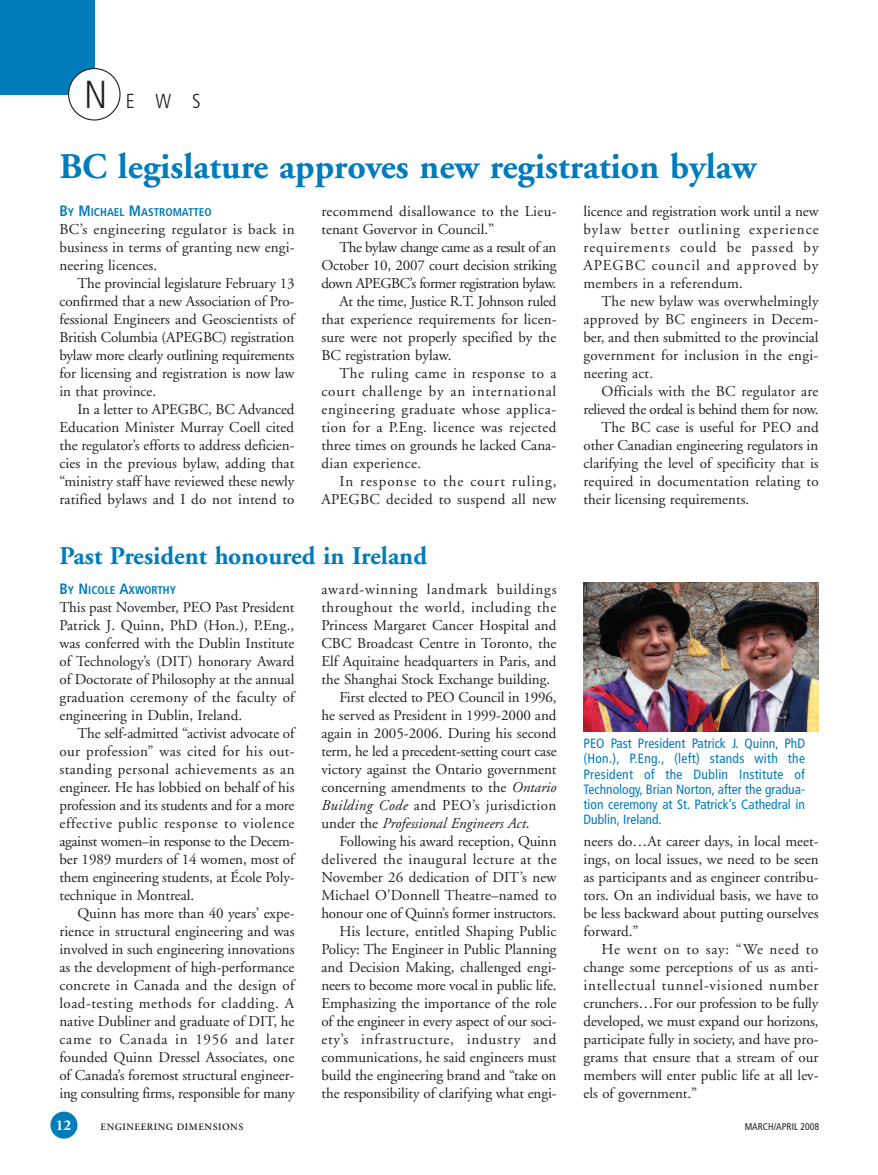
<style>
.page{position:relative;width:878px;height:1175px;background:#fff}
.page>*{position:absolute;margin:0;border:0;box-sizing:border-box;transform-origin:0 0}
.t1{font:700 36px "Adobe Garamond";color:#007bbc}
.t2{font:700 25.5px "Adobe Garamond";color:#007bbc}
.t3{font:300 condensed 20.25px "Frutiger";color:#231f20}
.t4{font:15px/18px "Adobe Garamond";color:#231f20;text-align:justify}
.t5{font:15px/18px "Adobe Garamond";letter-spacing:.02em;color:#231f20}
.t6{font:15px "Adobe Garamond";letter-spacing:.025em;color:#231f20}
.t7{font:15px "Adobe Garamond";letter-spacing:.04em;color:#231f20}
.t8{font:15px "Adobe Garamond";letter-spacing:.05em;color:#231f20}
.t9{font:15px "Adobe Garamond";letter-spacing:-.035em;color:#231f20}
.t10{font:15px "Adobe Garamond";letter-spacing:-.025em;color:#231f20}
.t11{font:15px "Adobe Garamond";letter-spacing:-.02em;color:#231f20}
.t12{font:italic 15px "Adobe Garamond";color:#231f20}
.t13{font:15px "Adobe Garamond";letter-spacing:.03em;color:#231f20}
.t14{font:15px "Adobe Garamond";letter-spacing:-.03em;color:#231f20}
.t15{font:15px "Adobe Garamond";letter-spacing:.055em;color:#231f20}
.t16{font:15px "Adobe Garamond";letter-spacing:.065em;color:#231f20}
.t17{font:15px "Adobe Garamond";letter-spacing:.035em;color:#231f20}
.t18{font:700 15px "Adobe Garamond";color:#fffef4}
.t19{font:condensed 13.5px/15px "Frutiger";color:#007bbc;text-align:justify}
.t20{font:700 condensed 11.25px "Frutiger";color:#007bbc}
.t21{font:600 9.75px "Adobe Garamond";letter-spacing:.05em;color:#231f20}
.t22{font:condensed 9.75px "Frutiger";color:#231f20}
.s1{font-size:39px}
.s2{font-size:15px}
.s3{font-style:italic}
.s4{font-style:normal}
</style>
<div class="page">
<div style="left:50px;top:1111px;width:27px;height:27px;background:#007bbc;border-radius:50%"></div>
<div style="left:0;top:0;width:94px;height:94px;background:#007bbc"></div>
<svg style="left:68px;top:68px;width:52px;height:52px"></svg>
<img style="left:583px;top:582px;width:235px;height:149px">
<h3 class="t3" style="left:84px;top:93px;width:118px"><span class="s1">N</span>EWS</h3>
<h1 class="t1" style="left:59px;top:153px;width:698px">BC legislature approves new registration bylaw</h1>
<p class="t20" style="left:59px;top:208px;width:154px"><span class="s2">B</span>Y <span class="s2">M</span>ICHAEL <span class="s2">M</span>ASTROMATTEO</p>
<p class="t4" style="left:59px;top:222px;width:237px">BC’s engineering regulator is back in business in terms of granting new engi&shy;neering licences.</p>
<p class="t4" style="left:59px;top:276px;width:237px;text-indent:18px">The provincial legislature February 13 confirmed that a new Association of Pro&shy;fessional Engineers and Geoscientists of British Columbia (APEGBC) registration bylaw more clearly outlining requirements for licensing and registration is now law in that province.</p>
<p class="t4" style="left:59px;top:402px;width:237px;text-indent:18px">In a letter to APEGBC, BC Advanced Education Minister Murray Coell cited the regulator’s efforts to address deficien&shy;cies in the previous bylaw, adding that “ministry staff have reviewed these newly ratified bylaws and I do not intend to</p>
<p class="t5" style="left:321px;top:204px;width:236px">recommend disallowance to the Lieu&shy;tenant Govervor in Council.”</p>
<p class="t14" style="left:339px;top:241px;width:218px">The bylaw change came as a result of an</p>
<p class="t4" style="left:321px;top:258px;width:236px">October 10, 2007 court decision striking</p>
<p class="t9" style="left:321px;top:277px;width:236px">down APEGBC’s former registration bylaw.</p>
<p class="t4" style="left:339px;top:294px;width:218px">At the time, Justice R.T. Johnson ruled</p>
<p class="t4" style="left:321px;top:312px;width:237px">that experience requirements for licen-</p>
<p class="t4" style="left:321px;top:330px;width:236px">sure were not properly specified by the</p>
<p class="t4" style="left:321px;top:348px;width:131px">BC registration bylaw.</p>
<p class="t17" style="left:339px;top:367px;width:219px">The ruling came in response to a</p>
<p class="t15" style="left:321px;top:385px;width:236px">court challenge by an international</p>
<p class="t7" style="left:321px;top:403px;width:236px">engineering graduate whose applica-</p>
<p class="t6" style="left:321px;top:421px;width:236px">tion for a P.Eng. licence was rejected</p>
<p class="t4" style="left:321px;top:438px;width:236px">three times on grounds he lacked Cana-</p>
<p class="t6" style="left:321px;top:457px;width:101px">dian experience.</p>
<p class="t16" style="left:339px;top:475px;width:218px">In response to the court ruling,</p>
<p class="t5" style="left:321px;top:492px;width:236px">APEGBC decided to suspend all new</p>
<h2 class="t2" style="left:59px;top:545px;width:369px">Past President honoured in Ireland</h2>
<p class="t20" style="left:59px;top:586px;width:118px"><span class="s2">B</span>Y <span class="s2">N</span>ICOLE <span class="s2">A</span>XWORTHY</p>
<p class="t4" style="left:59px;top:600px;width:237px">This past November, PEO Past President Patrick J. Quinn, PhD (Hon.), P.Eng., was conferred with the Dublin Institute of Technology’s (DIT) honorary Award of Doctorate of Philosophy at the annual graduation ceremony of the faculty of engineering in Dublin, Ireland.</p>
<p class="t4" style="left:59px;top:726px;width:237px;text-indent:18px">The self-admitted “activist advocate of our profession” was cited for his out&shy;standing personal achievements as an engineer. He has lobbied on behalf of his profession and its students and for a more effective public response to violence against women–in response to the Decem&shy;ber 1989 murders of 14 women, most of them engineering students, at École Poly&shy;technique in Montreal.</p>
<p class="t4" style="left:59px;top:906px;width:237px;text-indent:18px">Quinn has more than 40 years’ expe&shy;rience in structural engineering and was involved in such engineering innovations as the development of high-performance concrete in Canada and the design of load-testing methods for cladding. A native Dubliner and graduate of DIT, he came to Canada in 1956 and later founded Quinn Dressel Associates, one of Canada’s foremost structural engineer&shy;ing consulting firms, responsible for many</p>
<p class="t8" style="left:321px;top:583px;width:236px">award-winning landmark buildings</p>
<p class="t7" style="left:321px;top:601px;width:236px">throughout the world, including the</p>
<p class="t4" style="left:321px;top:618px;width:236px">Princess Margaret Cancer Hospital and</p>
<p class="t4" style="left:321px;top:636px;width:236px">CBC Broadcast Centre in Toronto, the</p>
<p class="t4" style="left:321px;top:654px;width:236px">Elf Aquitaine headquarters in Paris, and</p>
<p class="t4" style="left:321px;top:672px;width:230px">the Shanghai Stock Exchange building.</p>
<p class="t4" style="left:339px;top:690px;width:218px">First elected to PEO Council in 1996,</p>
<p class="t4" style="left:321px;top:708px;width:236px">he served as President in 1999-2000 and</p>
<p class="t4" style="left:321px;top:726px;width:236px">again in 2005-2006. During his second</p>
<p class="t4" style="left:321px;top:744px;width:237px">term, he led a precedent-setting court case</p>
<p class="t4" style="left:321px;top:762px;width:236px">victory against the Ontario government</p>
<p class="t4" style="left:321px;top:780px;width:236px">concerning amendments to the <span class="s3">Ontario</span></p>
<p class="t6" style="left:321px;top:799px;width:236px"><span class="s3">Building Code</span> and PEO’s jurisdiction</p>
<p class="t12" style="left:321px;top:817px;width:210px"><span class="s4">under the</span> Professional Engineers Act<span class="s4">.</span></p>
<p class="t4" style="left:339px;top:834px;width:218px">Following his award reception, Quinn</p>
<p class="t13" style="left:321px;top:853px;width:237px">delivered the inaugural lecture at the</p>
<p class="t4" style="left:321px;top:870px;width:236px">November 26 dedication of DIT’s new</p>
<p class="t4" style="left:321px;top:888px;width:237px">Michael O’Donnell Theatre–named to</p>
<p class="t4" style="left:321px;top:906px;width:236px">honour one of Quinn’s former instructors.</p>
<p class="t4" style="left:339px;top:924px;width:218px">His lecture, entitled Shaping Public</p>
<p class="t4" style="left:321px;top:942px;width:236px">Policy: The Engineer in Public Planning</p>
<p class="t4" style="left:321px;top:960px;width:236px">and Decision Making, challenged engi-</p>
<p class="t4" style="left:321px;top:978px;width:237px">neers to become more vocal in public life.</p>
<p class="t4" style="left:321px;top:996px;width:236px">Emphasizing the importance of the role</p>
<p class="t11" style="left:321px;top:1015px;width:236px">of the engineer in every aspect of our soci-</p>
<p class="t8" style="left:321px;top:1033px;width:236px">ety’s infrastructure, industry and</p>
<p class="t4" style="left:321px;top:1050px;width:236px">communications, he said engineers must</p>
<p class="t4" style="left:321px;top:1068px;width:236px">build the engineering brand and “take on</p>
<p class="t4" style="left:321px;top:1086px;width:237px">the responsibility of clarifying what engi-</p>
<p class="t4" style="left:583px;top:204px;width:237px">licence and registration work until a new bylaw better outlining experience requirements could be passed by APEGBC council and approved by members in a referendum.</p>
<p class="t4" style="left:583px;top:294px;width:236px;text-indent:18px">The new bylaw was overwhelmingly approved by BC engineers in Decem&shy;ber, and then submitted to the provincial government for inclusion in the engi&shy;neering act.</p>
<p class="t5" style="left:601px;top:384px;width:218px">Officials with the BC regulator are</p>
<p class="t10" style="left:583px;top:403px;width:237px">relieved the ordeal is behind them for now.</p>
<p class="t4" style="left:601px;top:420px;width:219px">The BC case is useful for PEO and</p>
<p class="t4" style="left:583px;top:438px;width:236px">other Canadian engineering regulators in</p>
<p class="t4" style="left:583px;top:456px;width:237px">clarifying the level of specificity that is</p>
<p class="t5" style="left:583px;top:474px;width:237px">required in documentation relating to</p>
<p class="t4" style="left:583px;top:492px;width:167px">their licensing requirements.</p>
<p class="t19" style="left:583px;top:737px;width:223px">PEO Past President Patrick J. Quinn, PhD (Hon.), P.Eng., (left) stands with the President of the Dublin Institute of Technology, Brian Norton, after the gradua&shy;tion ceremony at St. Patrick’s Cathedral in Dublin, Ireland.</p>
<p class="t4" style="left:583px;top:834px;width:236px">neers do…At career days, in local meet&shy;ings, on local issues, we need to be seen as participants and as engineer contribu&shy;tors. On an individual basis, we have to be less backward about putting ourselves forward.”</p>
<p class="t4" style="left:583px;top:942px;width:237px;text-indent:18px">He went on to say: “We need to change some perceptions of us as anti&shy;intellectual tunnel-visioned number crunchers…For our profession to be fully developed, we must expand our horizons, participate fully in society, and have pro&shy;grams that ensure that a stream of our members will enter public life at all lev&shy;els of government.”</p>
<p class="t18" style="left:56px;top:1118px;width:17px">12</p>
<p class="t21" style="left:100px;top:1122px;width:144px">ENGINEERING DIMENSIONS</p>
<p class="t22" style="left:744px;top:1122px;width:76px">MARCH/APRIL 2008</p>
</div>
